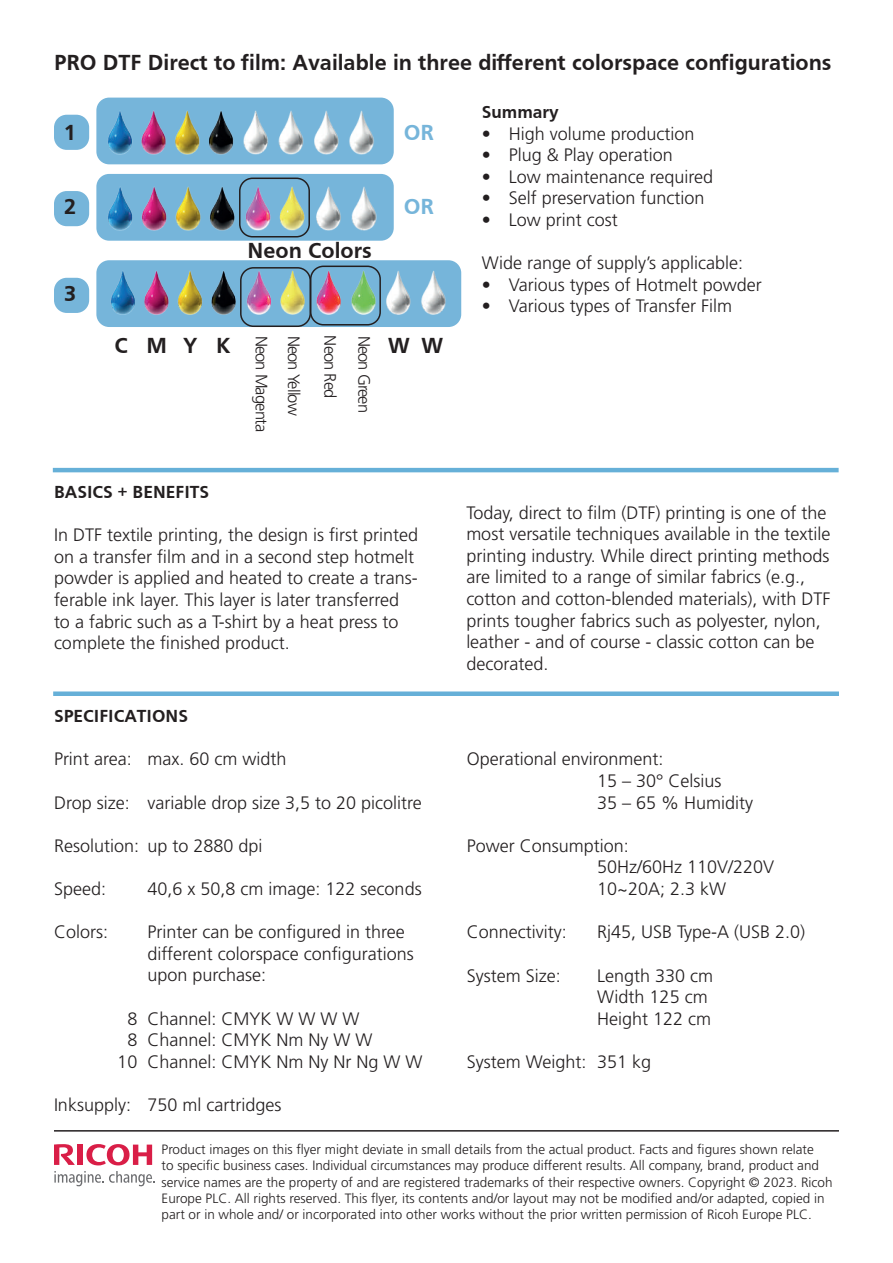
<style>
.page{position:relative;width:893px;height:1263px;background:#fff}
.page>*{position:absolute;margin:0;border:0;box-sizing:border-box;transform-origin:0 0}
.t1{font:700 22.5px "Frutiger";color:#231f20}
.t2{font:700 22.5px "Frutiger";color:#76b5da}
.t3{font:300 18px/21.6px "Frutiger LT Std";color:#231f20}
.t4{font:700 18px "Frutiger";color:#231f20}
.t5{font:300 16.5px "Frutiger LT Std";letter-spacing:-.05em;color:#231f20}
.t6{font:300 13.5px/16.2px "Frutiger LT Std";color:#231f20}
</style>
<div class="page">
<svg style="left:86px;top:1144px;width:66px;height:21px"></svg>
<div style="left:77px;top:1144px;width:6px;height:21px;background:#d91e47"></div>
<svg style="left:54px;top:1144px;width:21px;height:21px"></svg>
<svg style="left:54px;top:1171px;width:101px;height:15px"></svg>
<hr style="left:54px;top:1130px;width:785px;height:1px;background:#231f20">
<div style="left:96px;top:98px;width:298px;height:66px;background:#76b5da;border-radius:13px"></div>
<img style="left:108px;top:110px;width:266px;height:45px">
<div style="left:96px;top:174px;width:298px;height:67px;background:#76b5da;border-radius:13px"></div>
<div style="left:96px;top:260px;width:365px;height:67px;background:#76b5da;border-radius:13px"></div>
<img style="left:111px;top:266px;width:351px;height:54px">
<img style="left:108px;top:181px;width:269px;height:55px">
<div style="left:54px;top:115px;width:35px;height:35px;background:#76b5da;border-radius:13px"></div>
<div style="left:54px;top:191px;width:35px;height:35px;background:#76b5da;border-radius:13px"></div>
<div style="left:54px;top:278px;width:35px;height:35px;background:#76b5da;border-radius:13px"></div>
<div style="left:240px;top:267px;width:71px;height:60px;border:2px solid #231f20;border-radius:13px"></div>
<div style="left:310px;top:266px;width:71px;height:59px;border:2px solid #231f20;border-radius:13px"></div>
<div style="left:239px;top:178px;width:71px;height:59px;border:2px solid #231f20;border-radius:13px"></div>
<div style="left:53px;top:691px;width:786px;height:5px;background:#66b0d8"></div>
<hr style="left:53px;top:468px;width:786px;height:4px;background:#66b0d8">
<p class="t1" style="left:54px;top:50px;width:779px">PRO DTF Direct to film: Available in three different colorspace configurations</p>
<p class="t1" style="left:64px;top:119px;width:14px">1</p>
<p class="t1" style="left:64px;top:193px;width:14px">2</p>
<p class="t1" style="left:64px;top:280px;width:14px">3</p>
<p class="t2" style="left:404px;top:119px;width:32px">OR</p>
<p class="t1" style="left:248px;top:238px;width:126px">Neon Colors</p>
<p class="t2" style="left:404px;top:193px;width:32px">OR</p>
<p class="t5" style="left:271px;top:335px;width:98px;rotate:90deg">Neon Magenta</p>
<p class="t5" style="left:303px;top:335px;width:82px;rotate:90deg">Neon Yellow</p>
<p class="t5" style="left:339px;top:335px;width:65px;rotate:90deg">Neon Red</p>
<p class="t5" style="left:373px;top:335px;width:79px;rotate:90deg">Neon Green</p>
<p class="t1" style="left:114px;top:332px;width:118px">CMYK</p>
<p class="t1" style="left:388px;top:332px;width:23px">W</p>
<p class="t1" style="left:421px;top:332px;width:23px">W</p>
<p class="t4" style="left:54px;top:482px;width:157px">BASICS + BENEFITS</p>
<p class="t3" style="left:54px;top:524px;width:366px">In DTF textile printing, the design is first printed on a transfer film and in a second step hotmelt powder is applied and heated to create a trans&shy;ferable ink layer. This layer is later transferred to a fabric such as a T-shirt by a heat press to complete the finished product.</p>
<p class="t4" style="left:482px;top:102px;width:79px">Summary</p>
<p class="t3" style="left:482px;top:123px;width:214px">• High volume production</p>
<p class="t3" style="left:482px;top:144px;width:193px">• Plug &amp; Play operation</p>
<p class="t3" style="left:482px;top:166px;width:233px">• Low maintenance required</p>
<p class="t3" style="left:482px;top:188px;width:224px">• Self preservation function</p>
<p class="t3" style="left:482px;top:209px;width:138px">• Low print cost</p>
<p class="t3" style="left:482px;top:252px;width:263px">Wide range of supply’s applicable:</p>
<p class="t3" style="left:482px;top:274px;width:282px">• Various types of Hotmelt powder</p>
<p class="t3" style="left:482px;top:296px;width:252px">• Various types of Transfer Film</p>
<p class="t3" style="left:466px;top:502px;width:366px">Today, direct to film (DTF) printing is one of the most versatile techniques available in the textile printing industry. While direct printing methods are limited to a range of similar fabrics (e.g., cotton and cotton-blended materials), with DTF prints tougher fabrics such as polyester, nylon, leather - and of course - classic cotton can be decorated.</p>
<p class="t4" style="left:54px;top:706px;width:136px">SPECIFICATIONS</p>
<p class="t3" style="left:54px;top:748px;width:234px">Print area: max. 60 cm width</p>
<p class="t3" style="left:54px;top:792px;width:369px">Drop size: variable drop size 3,5 to 20 picolitre</p>
<p class="t3" style="left:54px;top:835px;width:210px">Resolution: up to 2880 dpi</p>
<p class="t3" style="left:54px;top:878px;width:54px">Speed:</p>
<p class="t3" style="left:148px;top:878px;width:276px">40,6 x 50,8 cm image: 122 seconds</p>
<p class="t3" style="left:54px;top:921px;width:56px">Colors:</p>
<p class="t3" style="left:148px;top:921px;width:268px">Printer can be configured in three different colorspace configurations upon purchase:</p>
<p class="t3" style="left:127px;top:1008px;width:234px">8 Channel: CMYK W W W W</p>
<p class="t3" style="left:127px;top:1029px;width:247px">8 Channel: CMYK Nm Ny W W</p>
<p class="t3" style="left:117px;top:1051px;width:307px">10 Channel: CMYK Nm Ny Nr Ng W W</p>
<p class="t3" style="left:54px;top:1094px;width:229px">Inksupply: 750 ml cartridges</p>
<p class="t6" style="left:162px;top:1141px;width:672px">Product images on this flyer might deviate in small details from the actual product. Facts and figures shown relate<br>to specific business cases. Individual circumstances may produce different results. All company, brand, product and service names are the property of and are registered trademarks of their respective owners. Copyright © 2023. Ricoh Europe PLC. All rights reserved. This flyer, its contents and/or layout may not be modified and/or adapted, copied in part or in whole and/ or incorporated into other works without the prior written permission of Ricoh Europe PLC.</p>
<p class="t3" style="left:597px;top:749px;width:158px;text-indent:-130px">Operational environment:<br>15 – 30° Celsius<br>35 – 65 % Humidity</p>
<p class="t3" style="left:597px;top:835px;width:179px;text-indent:-130px">Power Consumption:<br>50Hz/60Hz 110V/220V<br>10~20A; 2.3 kW</p>
<p class="t3" style="left:467px;top:921px;width:101px">Connectivity:</p>
<p class="t3" style="left:597px;top:921px;width:210px">Rj45, USB Type-A (USB 2.0)</p>
<p class="t3" style="left:467px;top:965px;width:95px">System Size:</p>
<p class="t3" style="left:597px;top:965px;width:118px">Length 330 cm<br>Width 125 cm<br>Height 122 cm</p>
<p class="t3" style="left:467px;top:1051px;width:186px">System Weight: 351 kg</p>
</div>
